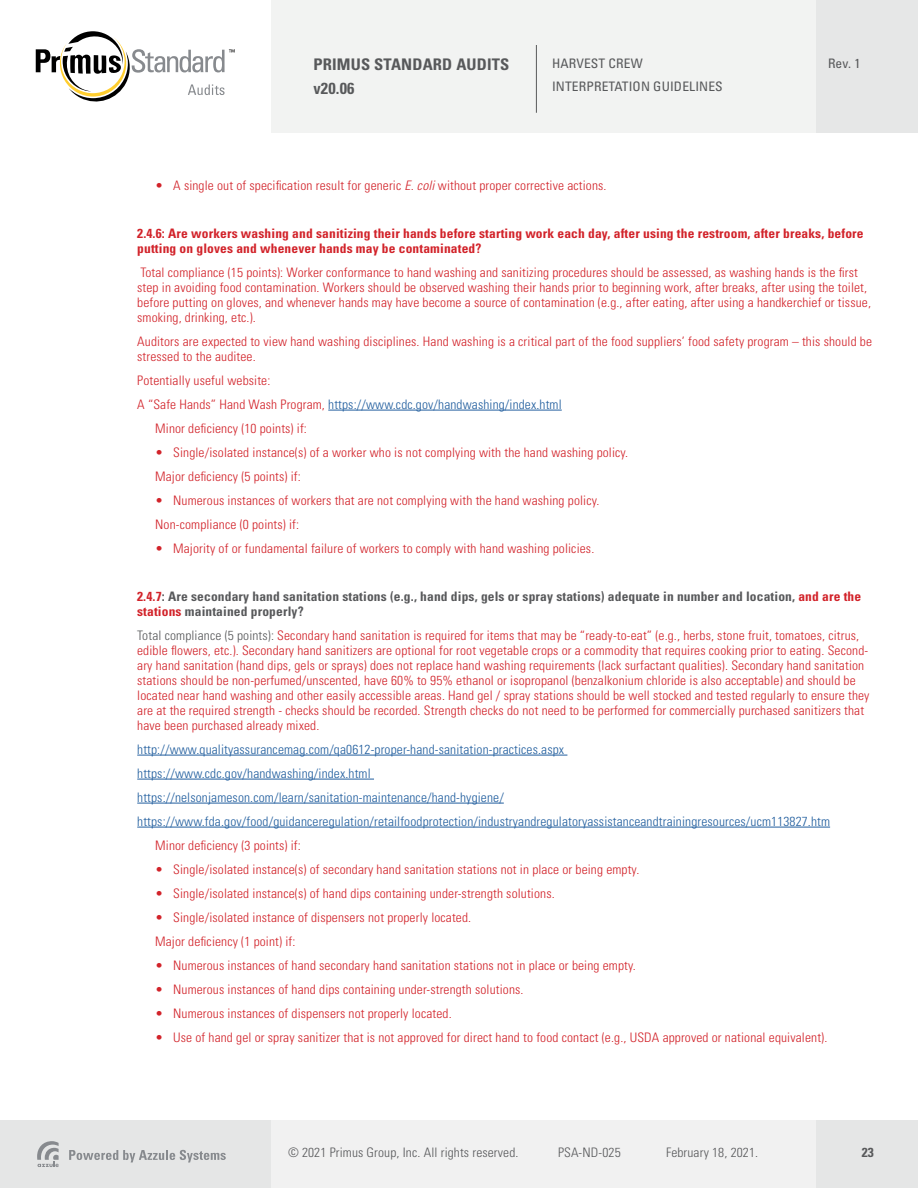
<style>
.page{position:relative;width:918px;height:1188px;background:#fff}
.page>*{position:absolute;margin:0;border:0;box-sizing:border-box;transform-origin:0 0}
.t1{font:700 condensed 16.05px/24px "Univers LT Std";letter-spacing:.01em;color:#58595b}
.t2{font:300 condensed 13.05px/15px "Univers LT Std";letter-spacing:.01em;color:#d2232a}
.t3{font:300 condensed 13.05px/24px "Univers LT Std";letter-spacing:.01em;color:#215e9e}
.t4{font:700 condensed 13.05px/15px "Univers LT Std";letter-spacing:.01em;color:#d2232a}
.t5{font:700 condensed 13.05px/15px "Univers LT Std";letter-spacing:.01em;color:#58595b}
.t6{font:300 condensed 13.05px "Univers LT Std";letter-spacing:.01em;color:#58595b}
.t7{font:condensed 13.05px/22.5px "Univers LT Std";letter-spacing:.01em;color:#58595b}
.s1{font-style:italic}
.s2{color:#d2232a}
.s3{color:#58595b}
</style>
<div class="page">
<div style="left:0;top:0;width:918px;height:132px;background:#f2f3f2"></div>
<div style="left:816px;top:0;width:102px;height:132px;background:#e6e7e7"></div>
<div style="left:0;top:0;width:270px;height:133px;background:#fff"></div>
<svg style="left:36px;top:31px;width:199px;height:71px"></svg>
<div style="left:0;top:1121px;width:918px;height:67px;background:#f1f1f1"></div>
<div style="left:817px;top:1121px;width:101px;height:67px;background:#e5e6e6"></div>
<div style="left:0;top:1120px;width:270px;height:68px;background:#e5e6e6"></div>
<svg style="left:69px;top:1150px;width:157px;height:12px"></svg>
<svg style="left:37px;top:1141px;width:22px;height:26px"></svg>
<hr style="left:536px;top:45px;width:1px;height:68px;background:#58595b">
<hr style="left:328px;top:410px;width:234px;height:1px;background:#215e9e">
<hr style="left:137px;top:755px;width:430px;height:1px;background:#215e9e">
<hr style="left:137px;top:779px;width:237px;height:1px;background:#215e9e">
<hr style="left:137px;top:803px;width:367px;height:1px;background:#215e9e">
<hr style="left:137px;top:827px;width:693px;height:1px;background:#215e9e">
<p class="t1" style="left:314px;top:53px;width:197px">PRIMUS STANDARD AUDITS v20.06</p>
<p class="t7" style="left:552px;top:52px;width:172px">HARVEST CREW<br>INTERPRETATION GUIDELINES</p>
<p class="t7" style="left:828px;top:52px;width:34px">Rev. 1</p>
<p class="t2" style="left:155px;top:178px;width:453px">• A single out of specification result for generic <span class="s1">E. coli</span> without proper corrective actions.</p>
<p class="t4" style="left:137px;top:226px;width:728px">2.4.6: Are workers washing and sanitizing their hands before starting work each day, after using the restroom, after breaks, before putting on gloves and whenever hands may be contaminated?</p>
<p class="t2" style="left:137px;top:265px;width:735px">Total compliance (15 points): Worker conformance to hand washing and sanitizing procedures should be assessed, as washing hands is the first step in avoiding food contamination. Workers should be observed washing their hands prior to beginning work, after breaks, after using the toilet, before putting on gloves, and whenever hands may have become a source of contamination (e.g., after eating, after using a handkerchief or tissue, smoking, drinking, etc.).</p>
<p class="t2" style="left:137px;top:334px;width:736px">Auditors are expected to view hand washing disciplines. Hand washing is a critical part of the food suppliers’ food safety program – this should be stressed to the auditee.</p>
<p class="t2" style="left:137px;top:373px;width:135px">Potentially useful website:</p>
<p class="t3" style="left:137px;top:392px;width:426px"><span class="s2">A “Safe Hands” Hand Wash Program,</span> https://www.cdc.gov/handwashing/index.html</p>
<p class="t2" style="left:155px;top:421px;width:153px">Minor deficiency (10 points) if:</p>
<p class="t2" style="left:155px;top:440px;width:475px;line-height:24px">• Single/isolated instance(s) of a worker who is not complying with the hand washing policy.<br>Major deficiency (5 points) if:</p>
<p class="t2" style="left:155px;top:488px;width:446px;line-height:24px">• Numerous instances of workers that are not complying with the hand washing policy.<br>Non-compliance (0 points) if:</p>
<p class="t2" style="left:155px;top:541px;width:441px">• Majority of or fundamental failure of workers to comply with hand washing policies.</p>
<p class="t5" style="left:137px;top:589px;width:726px"><span class="s2">2.4.7</span>: Are secondary hand sanitation stations (e.g., hand dips, gels or spray stations) adequate in number and location, <span class="s2">and are the stations</span> maintained properly?</p>
<p class="t2" style="left:137px;top:628px;width:734px"><span class="s3">Total compliance (5 points):</span> Secondary hand sanitation is required for items that may be “ready-to-eat” (e.g., herbs, stone fruit, tomatoes, citrus, edible flowers, etc.). Secondary hand sanitizers are optional for root vegetable crops or a commodity that requires cooking prior to eating. Second&shy;ary hand sanitation (hand dips, gels or sprays) does not replace hand washing requirements (lack surfactant qualities). Secondary hand sanitation stations should be non-perfumed/unscented, have 60% to 95% ethanol or isopropanol (benzalkonium chloride is also acceptable) and should be located near hand washing and other easily accessible areas. Hand gel / spray stations should be well stocked and tested regularly to ensure they are at the required strength - checks should be recorded. Strength checks do not need to be performed for commercially purchased sanitizers that have been purchased already mixed.</p>
<p class="t3" style="left:137px;top:737px;width:694px">http://www.qualityassurancemag.com/qa0612-proper-hand-sanitation-practices.aspx<br>https://www.cdc.gov/handwashing/index.html<br>https://nelsonjameson.com/learn/sanitation-maintenance/hand-hygiene/ https://www.fda.gov/food/guidanceregulation/retailfoodprotection/industryandregulatoryassistanceandtrainingresources/ucm113827.htm</p>
<p class="t2" style="left:155px;top:838px;width:147px">Minor deficiency (3 points) if:</p>
<p class="t2" style="left:155px;top:862px;width:486px">• Single/isolated instance(s) of secondary hand sanitation stations not in place or being empty.</p>
<p class="t2" style="left:155px;top:886px;width:401px">• Single/isolated instance(s) of hand dips containing under-strength solutions.</p>
<p class="t2" style="left:155px;top:905px;width:318px;line-height:24px">• Single/isolated instance of dispensers not properly located.<br>Major deficiency (1 point) if:</p>
<p class="t2" style="left:155px;top:958px;width:482px">• Numerous instances of hand secondary hand sanitation stations not in place or being empty.</p>
<p class="t2" style="left:155px;top:982px;width:370px">• Numerous instances of hand dips containing under-strength solutions.</p>
<p class="t2" style="left:155px;top:1006px;width:298px">• Numerous instances of dispensers not properly located.</p>
<p class="t2" style="left:155px;top:1030px;width:674px">• Use of hand gel or spray sanitizer that is not approved for direct hand to food contact (e.g., USDA approved or national equivalent).</p>
<p class="t6" style="left:288px;top:1145px;width:232px">© 2021 Primus Group, Inc. All rights reserved.</p>
<p class="t6" style="left:558px;top:1145px;width:64px">PSA-ND-025</p>
<p class="t6" style="left:666px;top:1145px;width:94px">February 18, 2021.</p>
<p class="t5" style="left:862px;top:1145px;width:14px">23</p>
</div>
